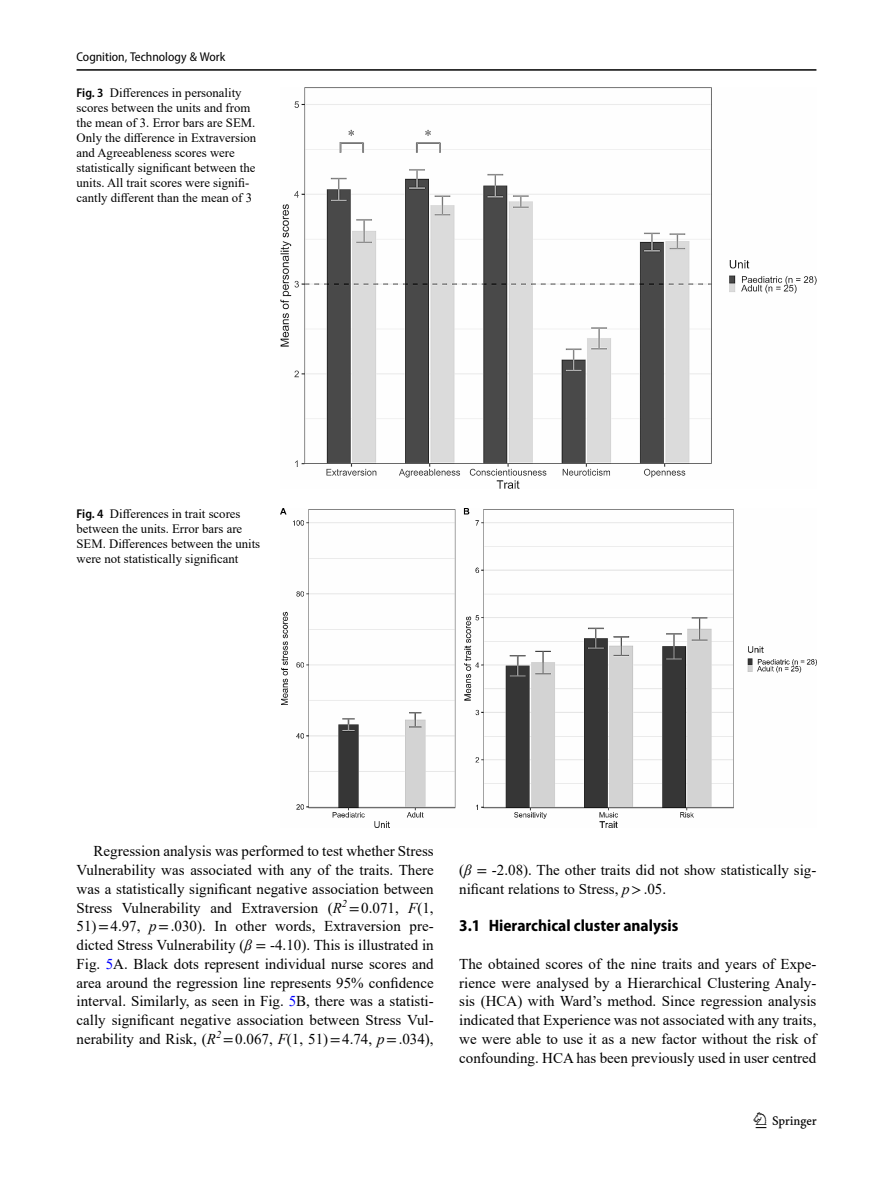
<style>
.page{position:relative;width:893px;height:1187px;background:#fff}
.page>*{position:absolute;margin:0;border:0;box-sizing:border-box;transform-origin:0 0}
.t1{font:22.5px "Springnew";color:#000}
.Head_2{font:700 semi-condensed 16.5px "Myriad Pro";color:#000}
.Body_Text_Indent{font:15px/18.8px "Times New Roman";color:#000}
.Body_Text{font:15px/18.8px "Times New Roman";color:#000;text-align:justify}
.Figure_Caption_Side{font:12.75px/15px "Times New Roman";color:#000}
.t2{font:semi-condensed 12.75px "Myriad Pro";color:#000}
.s1{font-family:"Myriad Pro";font-weight:600;font-stretch:semi-condensed}
.s2{font-style:italic}
.s3{font-family:"STIX"}
.s4{color:#00f}
</style>
<div class="page">
<hr style="left:77px;top:69px;width:739px;height:2px;background:#000">
<img style="left:280px;top:508px;width:536px;height:319px">
<img style="left:280px;top:87px;width:536px;height:401px">
<p class="t2" style="left:77px;top:49px;width:150px">Cognition, Technology &amp; Work</p>
<p class="Figure_Caption_Side" style="left:77px;top:84px;width:181px"><span class="s1">Fig. 3</span> Differences in personality scores between the units and from the mean of 3. Error bars are SEM.<br>Only the difference in Extraversion and Agreeableness scores were statistically significant between the units. All trait scores were signifi&shy;cantly different than the mean of 3</p>
<p class="Figure_Caption_Side" style="left:77px;top:505px;width:185px"><span class="s1">Fig. 4</span> Differences in trait scores between the units. Error bars are SEM. Differences between the units were not statistically significant</p>
<p class="Body_Text_Indent" style="left:77px;top:841px;width:359px;text-align:justify;text-indent:17px">Regression analysis was performed to test whether Stress Vulnerability was associated with any of the traits. There was a statistically significant negative association between Stress Vulnerability and Extraversion (<span class="s2">R</span><sup>2</sup> <span class="s3">=</span>0.071, <span class="s2">F</span>(1, 51)<span class="s3">=</span>4.97, <span class="s2">p</span><span class="s3">=</span>.030). In other words, Extraversion pre&shy;dicted Stress Vulnerability (<span class="s2">β</span> <span class="s3">=</span> -4.10). This is illustrated in Fig. <span class="s4">5</span>A. Black dots represent individual nurse scores and area around the regression line represents 95% confidence interval. Similarly, as seen in Fig. <span class="s4">5</span>B, there was a statisti&shy;cally significant negative association between Stress Vul&shy;nerability and Risk, (<span class="s2">R</span><sup>2</sup> <span class="s3">=</span>0.067, <span class="s2">F</span>(1, 51)<span class="s3">=</span>4.74, <span class="s2">p</span><span class="s3">=</span>.034),</p>
<p class="Body_Text_Indent" style="left:459px;top:860px;width:359px">(<span class="s2">β</span> <span class="s3">=</span> -2.08). The other traits did not show statistically sig&shy;nificant relations to Stress, <span class="s2">p</span><span class="s3">&gt;</span>.05.</p>
<p class="Head_2" style="left:459px;top:915px;width:221px">3.1 Hierarchical cluster analysis</p>
<p class="Body_Text" style="left:459px;top:953px;width:359px">The obtained scores of the nine traits and years of Expe&shy;rience were analysed by a Hierarchical Clustering Analy&shy;sis (HCA) with Ward’s method. Since regression analysis indicated that Experience was not associated with any traits, we were able to use it as a new factor without the risk of confounding. HCA has been previously used in user centred</p>
<h1 class="t1" style="left:756px;top:1107px;width:63px">1 3</h1>
</div>
